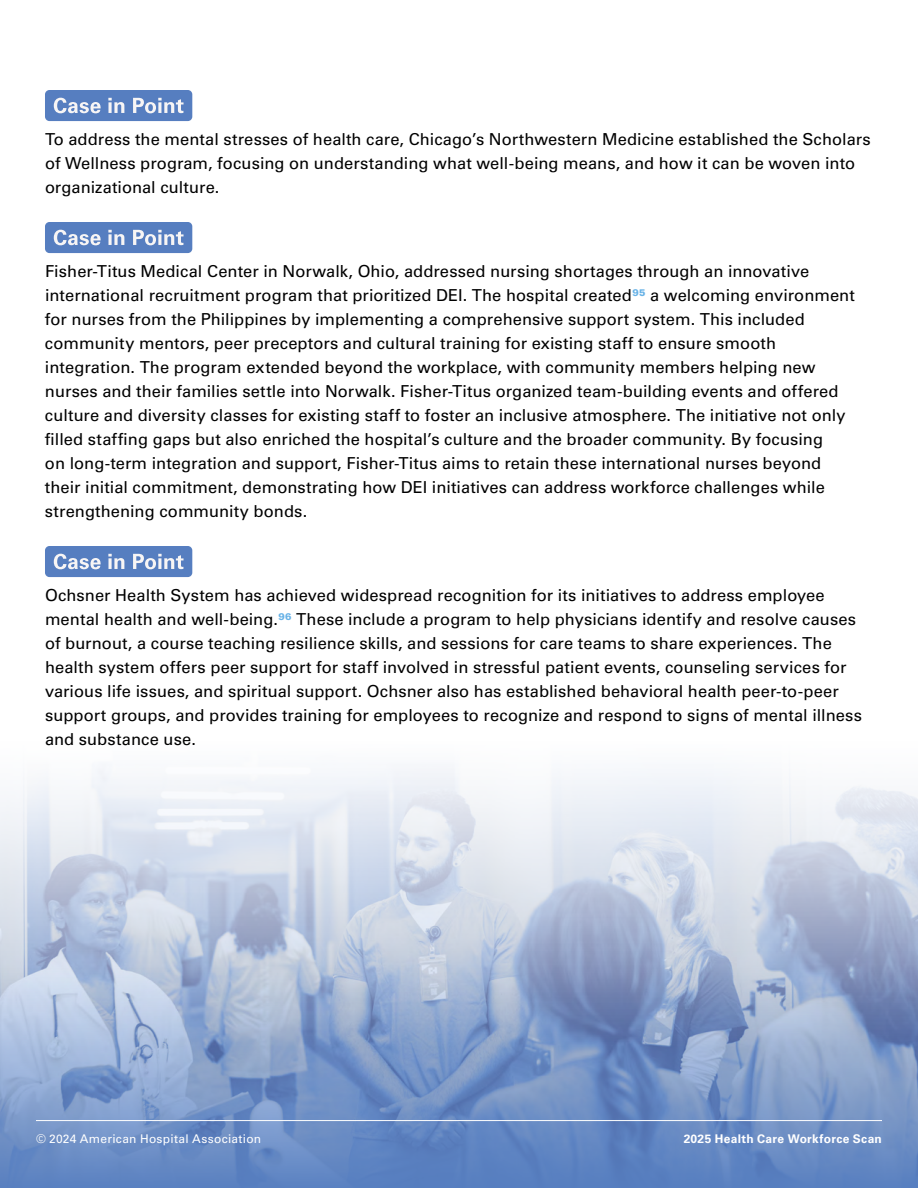
<style>
.page{position:relative;width:918px;height:1188px;background:#fff}
.page>*{position:absolute;margin:0;border:0;box-sizing:border-box;transform-origin:0 0}
.t1{font:16.5px/24px "Univers LT Std";letter-spacing:.005em;color:#000}
.t2{font:12px "Univers LT Std";letter-spacing:.025em;color:#fff}
.t3{font:700 12px "Univers LT Std";letter-spacing:.025em;color:#fff}
</style>
<div class="page">
<img style="left:0;top:768px;width:917px;height:183px">
<svg style="left:0;top:951px;width:918px;height:237px;background:#829cc9"></svg>
<div style="left:45px;top:90px;width:147px;height:31px;background:#567ec0;border-radius:4px"></div>
<svg style="left:54px;top:98px;width:47px;height:15px"></svg>
<svg style="left:108px;top:98px;width:16px;height:15px"></svg>
<svg style="left:133px;top:98px;width:51px;height:15px"></svg>
<div style="left:45px;top:222px;width:147px;height:31px;background:#567ec0;border-radius:4px"></div>
<svg style="left:54px;top:230px;width:47px;height:15px"></svg>
<svg style="left:108px;top:230px;width:16px;height:15px"></svg>
<svg style="left:133px;top:230px;width:51px;height:15px"></svg>
<div style="left:45px;top:546px;width:147px;height:31px;background:#567ec0;border-radius:4px"></div>
<svg style="left:54px;top:554px;width:47px;height:15px"></svg>
<svg style="left:108px;top:554px;width:16px;height:15px"></svg>
<svg style="left:133px;top:554px;width:51px;height:15px"></svg>
<img style="left:917px;top:798px;width:1px;height:168px">
<hr style="left:36px;top:1120px;width:846px;height:1px;background:#fff">
<p class="t1" style="left:45px;top:127px;width:827px">To address the mental stresses of health care, Chicago’s Northwestern Medicine established the Scholars of Wellness program, focusing on understanding what well-being means, and how it can be woven into organizational culture.</p>
<p class="t1" style="left:45px;top:259px;width:811px">Fisher-Titus Medical Center in Norwalk, Ohio, addressed nursing shortages through an innovative international recruitment program that prioritized DEI. The hospital created<sup>95</sup> a welcoming environment for nurses from the Philippines by implementing a comprehensive support system. This included community mentors, peer preceptors and cultural training for existing staff to ensure smooth integration. The program extended beyond the workplace, with community members helping new nurses and their families settle into Norwalk. Fisher-Titus organized team-building events and offered culture and diversity classes for existing staff to foster an inclusive atmosphere. The initiative not only filled staffing gaps but also enriched the hospital’s culture and the broader community. By focusing<br>on long-term integration and support, Fisher-Titus aims to retain these international nurses beyond their initial commitment, demonstrating how DEI initiatives can address workforce challenges while strengthening community bonds.</p>
<p class="t1" style="left:45px;top:583px;width:819px">Ochsner Health System has achieved widespread recognition for its initiatives to address employee mental health and well-being.<sup>96</sup> These include a program to help physicians identify and resolve causes of burnout, a course teaching resilience skills, and sessions for care teams to share experiences. The health system offers peer support for staff involved in stressful patient events, counseling services for various life issues, and spiritual support. Ochsner also has established behavioral health peer-to-peer support groups, and provides training for employees to recognize and respond to signs of mental illness and substance use.</p>
<p class="t2" style="left:36px;top:1132px;width:227px">© 2024 American Hospital Association</p>
<p class="t3" style="left:684px;top:1132px;width:200px">2025 Health Care Workforce Scan</p>
</div>
